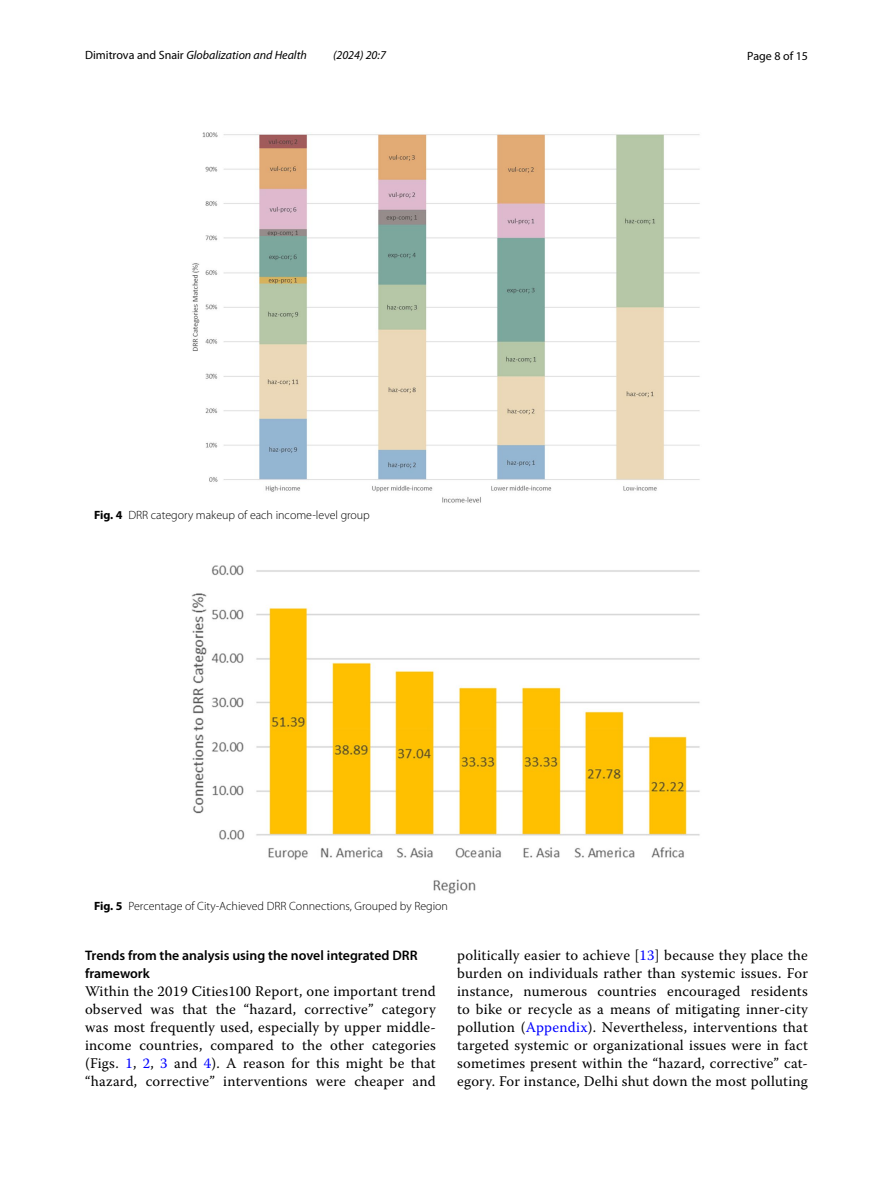
<style>
.page{position:relative;width:893px;height:1187px;background:#fff}
.page>*{position:absolute;margin:0;border:0;box-sizing:border-box;transform-origin:0 0}
.t1{font:14.7px/18px "Warnock Pro";letter-spacing:.015em;color:#000;text-align:justify}
.t2{font:600 13.8px/18px "Myriad Pro";color:#000}
.t3{font:300 12px "Myriad Pro";color:#000}
.t4{font:italic 12px "Myriad Pro";color:#000}
.t5{font:12px "Myriad Pro";color:#000}
.s1{font-style:normal}
.s2{font-weight:700}
.s3{color:#00f}
</style>
<div class="page">
<img style="left:192px;top:133px;width:508px;height:370px">
<img style="left:191px;top:565px;width:509px;height:329px">
<p class="t4" style="left:85px;top:48px;width:223px"><span class="s1">Dimitrova and Snair</span> Globalization and Health</p>
<p class="t4" style="left:333px;top:48px;width:54px">(2024) 20:7</p>
<p class="t5" style="left:747px;top:48px;width:62px">Page 8 of 15</p>
<p class="t3" style="left:94px;top:508px;width:277px"><span class="s2">Fig. 4</span> DRR category makeup of each income-level group</p>
<p class="t3" style="left:94px;top:899px;width:355px"><span class="s2">Fig. 5</span> Percentage of City-Achieved DRR Connections, Grouped by Region</p>
<p class="t2" style="left:85px;top:945px;width:334px">Trends from the analysis using the novel integrated DRR framework</p>
<p class="t1" style="left:85px;top:981px;width:352px">Within the 2019 Cities100 Report, one important trend observed was that the “hazard, corrective” category was most frequently used, especially by upper middle&shy;income countries, compared to the other categories (Figs. <span class="s3">1</span>, <span class="s3">2</span>, <span class="s3">3</span> and <span class="s3">4</span>). A reason for this might be that “hazard, corrective” interventions were cheaper and</p>
<p class="t1" style="left:457px;top:946px;width:352px">politically easier to achieve [<span class="s3">13</span>] because they place the burden on individuals rather than systemic issues. For instance, numerous countries encouraged residents to bike or recycle as a means of mitigating inner-city pollution (<span class="s3">Appendix</span>). Nevertheless, interventions that targeted systemic or organizational issues were in fact sometimes present within the “hazard, corrective” cat&shy;egory. For instance, Delhi shut down the most polluting</p>
</div>
